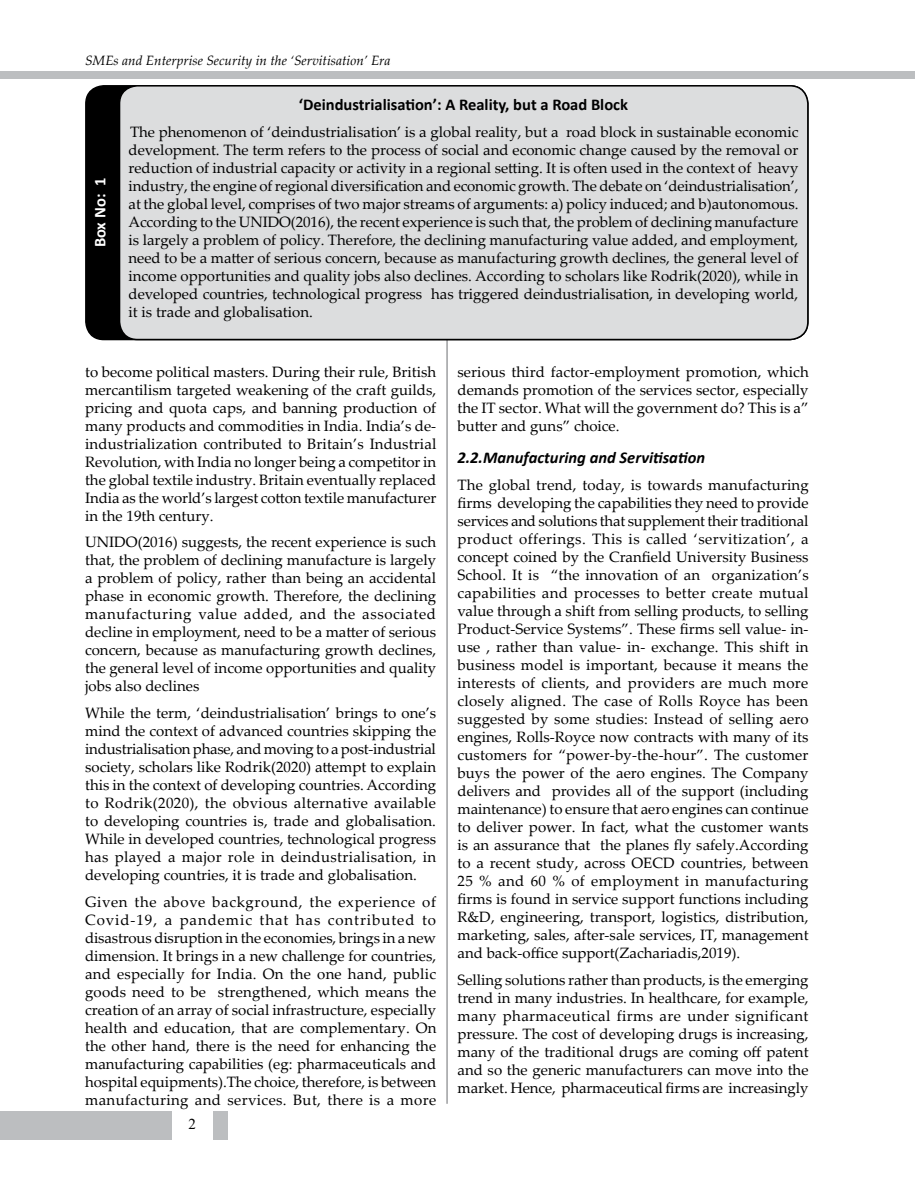
<style>
.page{position:relative;width:915px;height:1191px;background:#fff}
.page>*{position:absolute;margin:0;border:0;box-sizing:border-box;transform-origin:0 0}
.t1{font:700 16.5px "Calibri";color:#000}
.t2{font:italic 700 16.5px "Calibri";color:#000}
.t3{font:700 16.5px "Calibri";color:#fff}
.t4{font:15px/18px "Palatino Linotype";color:#000;text-align:justify}
.t5{font:15px "Times New Roman";color:#000}
.t6{font:italic 13.5px "Palatino Linotype";color:#000}
</style>
<div class="page">
<hr style="left:446px;top:85px;width:1px;height:1018px;background:#6d6e71">
<div style="left:0;top:72px;width:914px;height:7px;background:#bcbec0"></div>
<div style="left:1px;top:1111px;width:171px;height:28px;background:#bcbec0"></div>
<div style="left:212px;top:1111px;width:15px;height:28px;background:#bcbec0"></div>
<div style="left:86px;top:86px;width:721px;height:253px;background:#000;border-radius:18px"></div>
<div style="left:119px;top:86px;width:688px;height:253px;background:#dcddde;border-radius:18px"></div>
<div style="left:119px;top:85px;width:689px;height:255px;border:2px solid #000;border-radius:18px"></div>
<p class="t6" style="left:85px;top:51px;width:307px">SMEs and Enterprise Security in the ‘Servitisation’ Era</p>
<p class="t3" style="left:88px;top:247px;width:71px;rotate:-90deg">Box No: 1</p>
<p class="t1" style="left:299px;top:93px;width:330px">‘Deindustrialisation’: A Reality, but a Road Block</p>
<p class="t4" style="left:128px;top:122px;width:671px">The phenomenon of ‘deindustrialisation’ is a global reality, but a road block in sustainable economic development. The term refers to the process of social and economic change caused by the removal or reduction of industrial capacity or activity in a regional setting. It is often used in the context of heavy industry, the engine of regional diversification and economic growth. The debate on ‘deindustrialisation’, at the global level, comprises of two major streams of arguments: a) policy induced; and b)autonomous.<br>According to the UNIDO(2016), the recent experience is such that, the problem of declining manufacture is largely a problem of policy. Therefore, the declining manufacturing value added, and employment, need to be a matter of serious concern, because as manufacturing growth declines, the general level of income opportunities and quality jobs also declines. According to scholars like Rodrik(2020), while in developed countries, technological progress has triggered deindustrialisation, in developing world, it is trade and globalisation.</p>
<p class="t4" style="left:85px;top:362px;width:352px">to become political masters. During their rule, British mercantilism targeted weakening of the craft guilds, pricing and quota caps, and banning production of many products and commodities in India. India’s de&shy;industrialization contributed to Britain’s Industrial Revolution, with India no longer being a competitor in the global textile industry. Britain eventually replaced India as the world’s largest cotton textile manufacturer in the 19th century.</p>
<p class="t4" style="left:85px;top:532px;width:352px">UNIDO(2016) suggests, the recent experience is such that, the problem of declining manufacture is largely a problem of policy, rather than being an accidental phase in economic growth. Therefore, the declining manufacturing value added, and the associated decline in employment, need to be a matter of serious concern, because as manufacturing growth declines, the general level of income opportunities and quality jobs also declines</p>
<p class="t4" style="left:85px;top:703px;width:352px">While the term, ‘deindustrialisation’ brings to one’s mind the context of advanced countries skipping the industrialisation phase, and moving to a post-industrial society, scholars like Rodrik(2020) attempt to explain this in the context of developing countries. According to Rodrik(2020), the obvious alternative available to developing countries is, trade and globalisation.<br>While in developed countries, technological progress has played a major role in deindustrialisation, in developing countries, it is trade and globalisation.</p>
<p class="t4" style="left:85px;top:891px;width:352px">Given the above background, the experience of Covid-19, a pandemic that has contributed to disastrous disruption in the economies, brings in a new dimension. It brings in a new challenge for countries, and especially for India. On the one hand, public goods need to be strengthened, which means the creation of an array of social infrastructure, especially health and education, that are complementary. On the other hand, there is the need for enhancing the manufacturing capabilities (eg: pharmaceuticals and hospital equipments).The choice, therefore, is between manufacturing and services. But, there is a more</p>
<p class="t5" style="left:188px;top:1113px;width:9px">2</p>
<p class="t4" style="left:457px;top:362px;width:352px">serious third factor-employment promotion, which demands promotion of the services sector, especially the IT sector. What will the government do? This is a” butter and guns” choice.</p>
<p class="t2" style="left:457px;top:446px;width:249px">2.2.Manufacturing and Servitisation</p>
<p class="t4" style="left:457px;top:475px;width:352px">The global trend, today, is towards manufacturing firms developing the capabilities they need to provide services and solutions that supplement their traditional product offerings. This is called ‘servitization’, a concept coined by the Cranfield University Business School. It is “the innovation of an organization’s capabilities and processes to better create mutual value through a shift from selling products, to selling Product-Service Systems”. These firms sell value- in&shy;use , rather than value- in- exchange. This shift in business model is important, because it means the interests of clients, and providers are much more closely aligned. The case of Rolls Royce has been suggested by some studies: Instead of selling aero engines, Rolls-Royce now contracts with many of its customers for “power-by-the-hour”. The customer buys the power of the aero engines. The Company delivers and provides all of the support (including maintenance) to ensure that aero engines can continue to deliver power. In fact, what the customer wants is an assurance that the planes fly safely.According to a recent study, across OECD countries, between 25 % and 60 % of employment in manufacturing firms is found in service support functions including R&amp;D, engineering, transport, logistics, distribution, marketing, sales, after-sale services, IT, management and back-office support(Zachariadis,2019).</p>
<p class="t4" style="left:457px;top:970px;width:352px">Selling solutions rather than products, is the emerging trend in many industries. In healthcare, for example, many pharmaceutical firms are under significant pressure. The cost of developing drugs is increasing, many of the traditional drugs are coming off patent and so the generic manufacturers can move into the market. Hence, pharmaceutical firms are increasingly</p>
</div>
